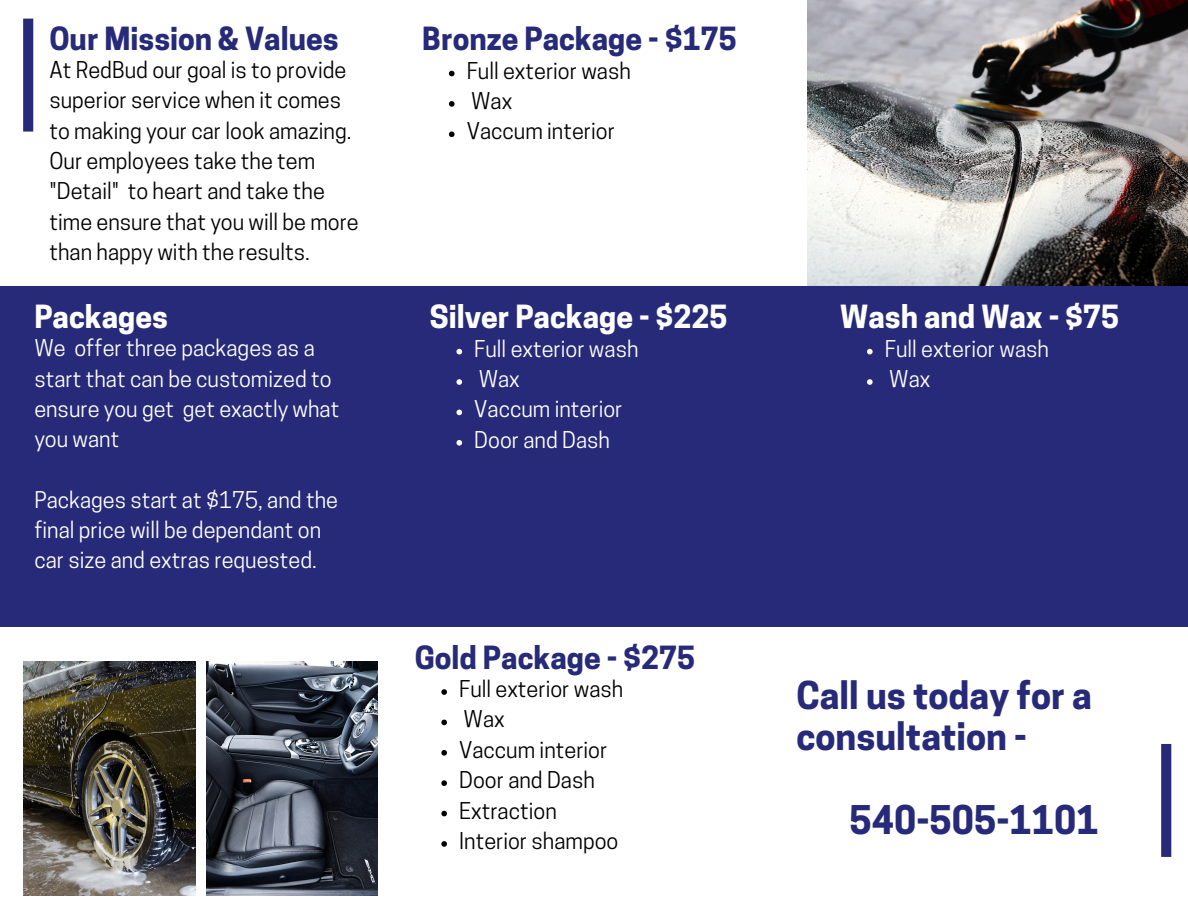
<style>
.page{position:relative;width:1188px;height:918px;background:#fff}
.page>*{position:absolute;margin:0;border:0;box-sizing:border-box;transform-origin:0 0}
.t1{font:700 37.2px "Cooper Hewitt";color:#272a79}
.t2{font:700 36px/41.7px "Cooper Hewitt";color:#272a79}
.t3{font:700 30px "Cooper Hewitt";color:#272a79}
.t4{font:700 30px "Cooper Hewitt";color:#fff}
.t5{font:21.75px/30.3px "Cooper Hewitt";color:#000}
.t6{font:21.75px/30.3px "Cooper Hewitt";color:#fff}
</style>
<div class="page">
<img style="left:23px;top:661px;width:172px;height:234px">
<img style="left:207px;top:661px;width:171px;height:234px">
<img style="left:807px;top:0;width:381px;height:287px">
<div style="left:0;top:287px;width:1188px;height:340px;background:#272a79"></div>
<div style="left:23px;top:19px;width:10px;height:113px;background:#272a79"></div>
<svg style="left:449px;top:71px;width:6px;height:5px"></svg>
<svg style="left:449px;top:101px;width:6px;height:6px"></svg>
<svg style="left:449px;top:131px;width:6px;height:6px"></svg>
<svg style="left:456px;top:349px;width:6px;height:5px"></svg>
<svg style="left:456px;top:379px;width:6px;height:6px"></svg>
<svg style="left:456px;top:410px;width:6px;height:5px"></svg>
<svg style="left:456px;top:440px;width:6px;height:6px"></svg>
<svg style="left:441px;top:689px;width:6px;height:6px"></svg>
<svg style="left:441px;top:720px;width:6px;height:5px"></svg>
<svg style="left:441px;top:750px;width:6px;height:6px"></svg>
<svg style="left:441px;top:780px;width:6px;height:6px"></svg>
<svg style="left:441px;top:811px;width:6px;height:5px"></svg>
<svg style="left:441px;top:841px;width:6px;height:6px"></svg>
<svg style="left:867px;top:349px;width:6px;height:5px"></svg>
<svg style="left:867px;top:379px;width:6px;height:6px"></svg>
<div style="left:1161px;top:744px;width:10px;height:113px;background:#272a79"></div>
<h3 class="t3" style="left:49px;top:28px;width:291px">Our Mission &amp; Values</h3>
<p class="t5" style="left:49px;top:58px;width:311px">At RedBud our goal is to provide superior service when it comes to making your car look amazing.<br>Our employees take the tem "Detail" to heart and take the time ensure that you will be more than happy with the results.</p>
<p class="t4" style="left:34px;top:306px;width:135px">Packages</p>
<p class="t6" style="left:34px;top:336px;width:307px">We offer three packages as a start that can be customized to ensure you get get exactly what you want</p>
<h2 class="t6" style="left:34px;top:487px;width:305px">Packages start at $175, and the final price will be dependant on car size and extras requested.</h2>
<h3 class="t3" style="left:422px;top:28px;width:316px">Bronze Package - $175</h3>
<h3 class="t5" style="left:467px;top:58px;width:166px">Full exterior wash</h3>
<h2 class="t5" style="left:471px;top:88px;width:43px">Wax</h2>
<p class="t5" style="left:467px;top:119px;width:150px">Vaccum interior</p>
<p class="t4" style="left:430px;top:306px;width:299px">Silver Package - $225</p>
<p class="t6" style="left:474px;top:336px;width:166px">Full exterior wash</p>
<p class="t6" style="left:479px;top:367px;width:43px">Wax</p>
<h2 class="t6" style="left:474px;top:397px;width:150px">Vaccum interior</h2>
<p class="t6" style="left:474px;top:427px;width:137px">Door and Dash</p>
<p class="t3" style="left:415px;top:646px;width:282px">Gold Package - $275</p>
<h2 class="t5" style="left:459px;top:677px;width:166px">Full exterior wash</h2>
<p class="t5" style="left:464px;top:707px;width:43px">Wax</p>
<p class="t5" style="left:459px;top:737px;width:150px">Vaccum interior</p>
<p class="t5" style="left:459px;top:768px;width:137px">Door and Dash</p>
<p class="t5" style="left:459px;top:798px;width:99px">Extraction</p>
<p class="t5" style="left:459px;top:828px;width:161px">Interior shampoo</p>
<p class="t4" style="left:840px;top:306px;width:280px">Wash and Wax - $75</p>
<h1 class="t6" style="left:885px;top:336px;width:166px">Full exterior wash</h1>
<h1 class="t6" style="left:889px;top:367px;width:43px">Wax</h1>
<h2 class="t2" style="left:796px;top:679px;width:297px">Call us today for a consultation -</h2>
<h2 class="t1" style="left:850px;top:806px;width:251px">540-505-1101</h2>
</div>
